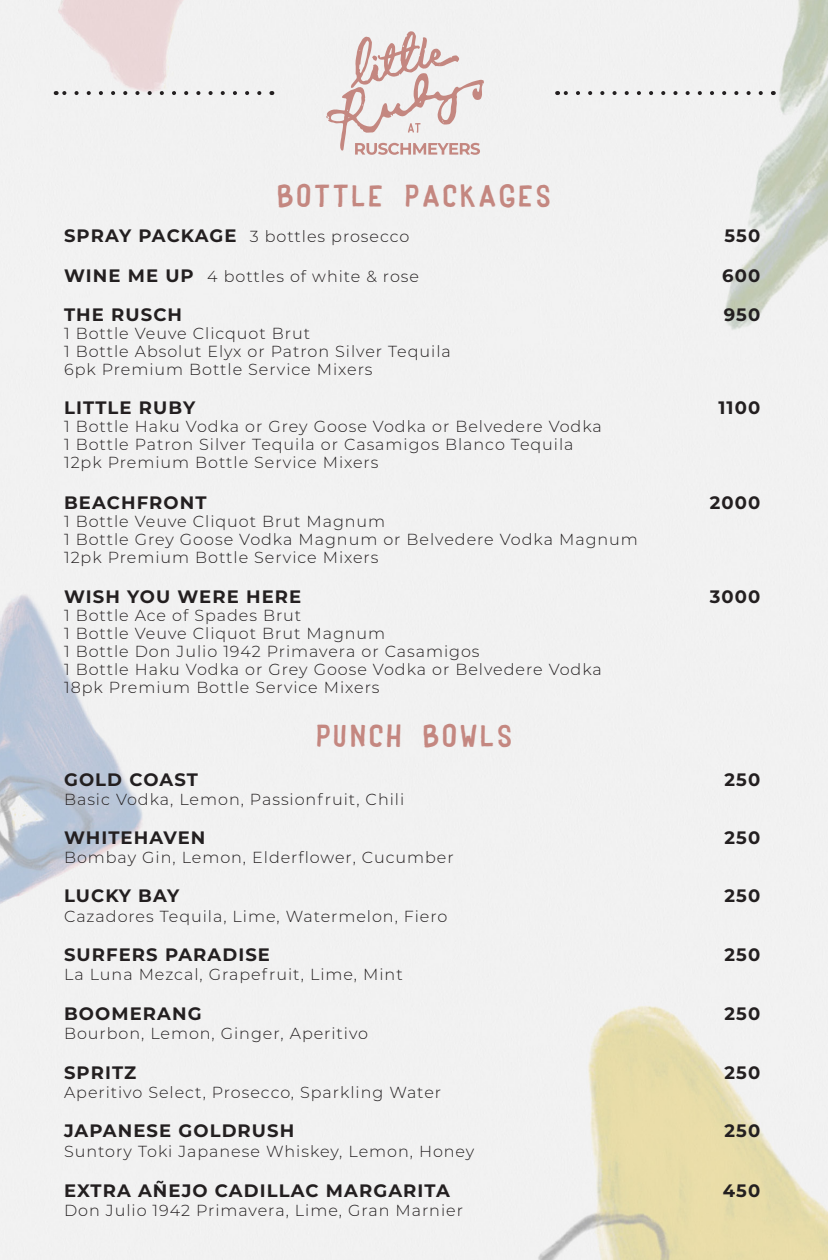
<style>
.page{position:relative;width:828px;height:1260px;background:#fff}
.page>*{position:absolute;margin:0;border:0;box-sizing:border-box;transform-origin:0 0}
.t1{font:28px "Dker Poster";letter-spacing:.06em;color:#c48780}
.t2{font:700 18px "Montserrat";letter-spacing:.06em;color:#231f20}
.t3{font:300 16px "Montserrat";letter-spacing:.06em;color:#231f20}
.s1{font-weight:700;font-size:18px}
</style>
<div class="page">
<img style="left:0;top:0;width:828px;height:1260px">
<svg style="left:56px;top:91px;width:203px;height:4px"></svg>
<svg style="left:557px;top:91px;width:204px;height:4px"></svg>
<svg style="left:326px;top:31px;width:158px;height:124px"></svg>
<p class="t1" style="left:277px;top:181px;width:276px">BOTTLE PACKAGES</p>
<p class="t3" style="left:64px;top:226px;width:347px"><span class="s1">SPRAY PACKAGE</span> 3 bottles prosecco</p>
<p class="t2" style="left:725px;top:223px;width:37px">550</p>
<p class="t3" style="left:64px;top:265px;width:356px"><span class="s1">WINE ME UP</span> 4 bottles of white &amp; rose</p>
<p class="t2" style="left:722px;top:262px;width:40px">600</p>
<p class="t2" style="left:64px;top:302px;width:120px">THE RUSCH</p>
<p class="t3" style="left:64px;top:323px;width:248px">1 Bottle Veuve Clicquot Brut</p>
<p class="t3" style="left:64px;top:341px;width:388px">1 Bottle Absolut Elyx or Patron Silver Tequila</p>
<p class="t3" style="left:64px;top:359px;width:310px">6pk Premium Bottle Service Mixers</p>
<p class="t2" style="left:724px;top:302px;width:38px">950</p>
<p class="t2" style="left:64px;top:395px;width:133px">LITTLE RUBY</p>
<p class="t3" style="left:64px;top:416px;width:539px">1 Bottle Haku Vodka or Grey Goose Vodka or Belvedere Vodka</p>
<p class="t3" style="left:64px;top:434px;width:511px">1 Bottle Patron Silver Tequila or Casamigos Blanco Tequila</p>
<p class="t3" style="left:64px;top:452px;width:316px">12pk Premium Bottle Service Mixers</p>
<p class="t2" style="left:719px;top:395px;width:43px">1100</p>
<p class="t2" style="left:64px;top:489px;width:144px">BEACHFRONT</p>
<p class="t3" style="left:64px;top:510px;width:323px">1 Bottle Veuve Cliquot Brut Magnum</p>
<p class="t3" style="left:64px;top:528px;width:575px">1 Bottle Grey Goose Vodka Magnum or Belvedere Vodka Magnum</p>
<p class="t3" style="left:64px;top:546px;width:316px">12pk Premium Bottle Service Mixers</p>
<p class="t2" style="left:710px;top:489px;width:52px">2000</p>
<p class="t2" style="left:64px;top:584px;width:239px">WISH YOU WERE HERE</p>
<p class="t3" style="left:64px;top:604px;width:239px">1 Bottle Ace of Spades Brut</p>
<p class="t3" style="left:64px;top:622px;width:323px">1 Bottle Veuve Cliquot Brut Magnum</p>
<p class="t3" style="left:64px;top:640px;width:417px">1 Bottle Don Julio 1942 Primavera or Casamigos</p>
<p class="t3" style="left:64px;top:658px;width:539px">1 Bottle Haku Vodka or Grey Goose Vodka or Belvedere Vodka</p>
<p class="t3" style="left:64px;top:676px;width:317px">18pk Premium Bottle Service Mixers</p>
<p class="t2" style="left:710px;top:584px;width:52px">3000</p>
<p class="t1" style="left:316px;top:721px;width:198px">PUNCH BOWLS</p>
<p class="t2" style="left:64px;top:766px;width:135px">GOLD COAST</p>
<p class="t3" style="left:64px;top:788px;width:342px">Basic Vodka, Lemon, Passionfruit, Chili</p>
<p class="t2" style="left:725px;top:766px;width:37px">250</p>
<p class="t2" style="left:64px;top:825px;width:143px">WHITEHAVEN</p>
<p class="t3" style="left:64px;top:847px;width:391px">Bombay Gin, Lemon, Elderflower, Cucumber</p>
<p class="t2" style="left:725px;top:825px;width:37px">250</p>
<p class="t2" style="left:64px;top:883px;width:117px">LUCKY BAY</p>
<p class="t3" style="left:64px;top:905px;width:385px">Cazadores Tequila, Lime, Watermelon, Fiero</p>
<p class="t2" style="left:725px;top:883px;width:37px">250</p>
<p class="t2" style="left:64px;top:942px;width:207px">SURFERS PARADISE</p>
<p class="t3" style="left:64px;top:964px;width:340px">La Luna Mezcal, Grapefruit, Lime, Mint</p>
<p class="t2" style="left:725px;top:942px;width:37px">250</p>
<p class="t2" style="left:64px;top:1001px;width:139px">BOOMERANG</p>
<p class="t3" style="left:64px;top:1023px;width:306px">Bourbon, Lemon, Ginger, Aperitivo</p>
<p class="t2" style="left:725px;top:1001px;width:37px">250</p>
<p class="t2" style="left:64px;top:1060px;width:74px">SPRITZ</p>
<p class="t3" style="left:64px;top:1082px;width:379px">Aperitivo Select, Prosecco, Sparkling Water</p>
<p class="t2" style="left:725px;top:1060px;width:37px">250</p>
<p class="t2" style="left:64px;top:1118px;width:232px">JAPANESE GOLDRUSH</p>
<p class="t3" style="left:64px;top:1140px;width:412px">Suntory Toki Japanese Whiskey, Lemon, Honey</p>
<p class="t2" style="left:725px;top:1118px;width:37px">250</p>
<p class="t2" style="left:64px;top:1177px;width:387px">EXTRA AÑEJO CADILLAC MARGARITA</p>
<p class="t3" style="left:64px;top:1199px;width:400px">Don Julio 1942 Primavera, Lime, Gran Marnier</p>
<p class="t2" style="left:723px;top:1177px;width:39px">450</p>
</div>
